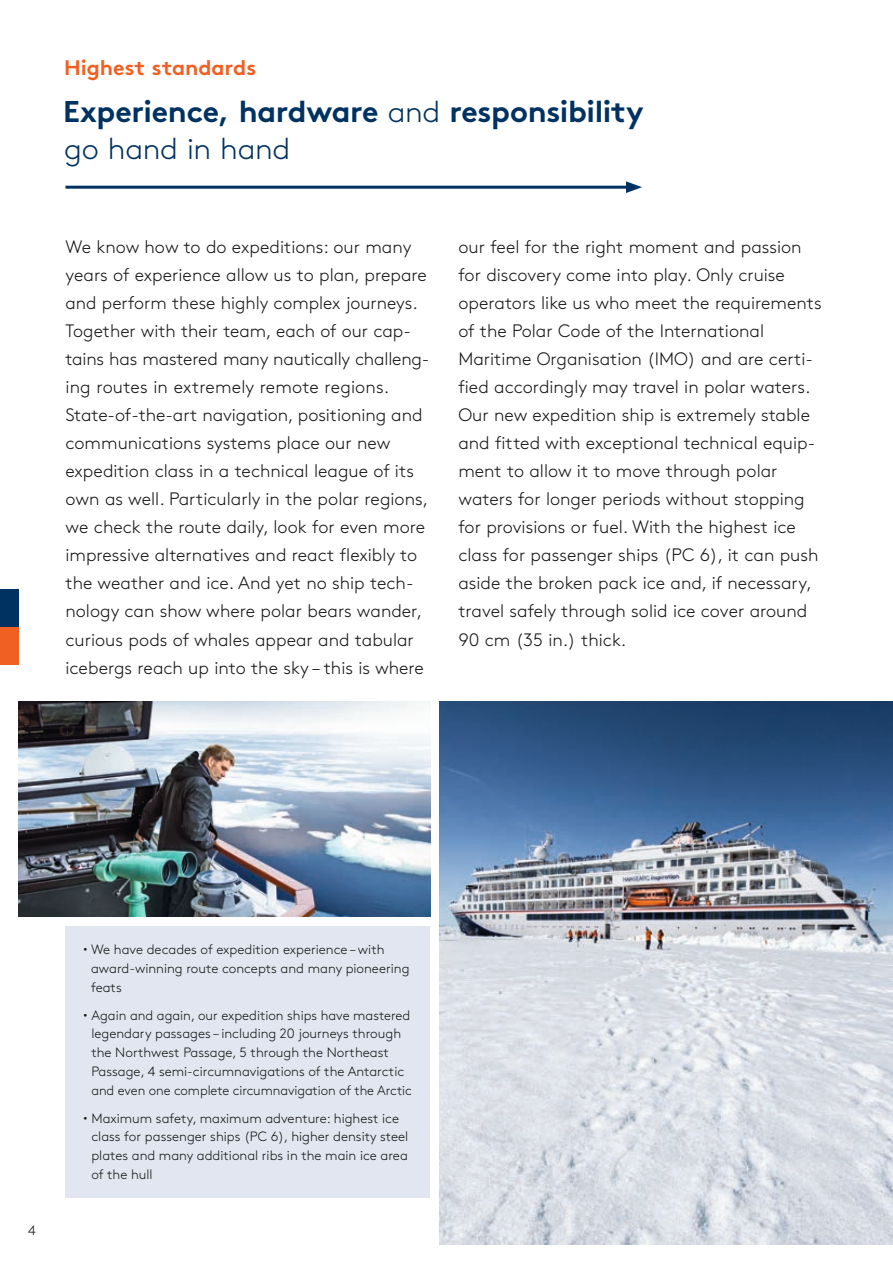
<style>
.page{position:relative;width:893px;height:1263px;background:#fff}
.page>*{position:absolute;margin:0;border:0;box-sizing:border-box;transform-origin:0 0}
.t1{font:700 30px/37.3px "Brown Pro";letter-spacing:-.01em;color:#003261}
.t2{font:700 21px "Brown Pro";color:#f16023}
.t3{font:300 18px/28px "Brown Pro";color:#151616}
.t4{font:300 13.5px/18.8px "Brown Pro";color:#151616}
.s1{font-weight:300}
</style>
<div class="page">
<hr style="left:65px;top:186px;width:567px;height:3px;background:#003261">
<svg style="left:626px;top:181px;width:16px;height:12px"></svg>
<img style="left:18px;top:702px;width:412px;height:215px">
<img style="left:440px;top:702px;width:453px;height:542px">
<div style="left:65px;top:926px;width:365px;height:271px;background:#e1e6f0"></div>
<div style="left:0;top:627px;width:19px;height:37px;background:#f16023"></div>
<div style="left:0;top:589px;width:19px;height:38px;background:#003261"></div>
<p class="t2" style="left:64px;top:50px;width:194px">Highest standards</p>
<h1 class="t1" style="left:63px;top:89px;width:582px">Experience, hardware <span class="s1">and</span> responsibility <span class="s1">go hand in hand</span></h1>
<p class="t3" style="left:65px;top:231px;width:364px">We know how to do expeditions: our many years of experience allow us to plan, prepare and perform these highly complex journeys.<br>Together with their team, each of our cap&shy;tains has mastered many nautically challeng&shy;ing routes in extremely remote regions.<br>State-of-the-art navigation, positioning and communications systems place our new expedition class in a technical league of its own as well. Particularly in the polar regions, we check the route daily, look for even more impressive alternatives and react flexibly to the weather and ice. And yet no ship tech&shy;nology can show where polar bears wander, curious pods of whales appear and tabular icebergs reach up into the sky – this is where</p>
<p class="t3" style="left:458px;top:231px;width:365px">our feel for the right moment and passion for discovery come into play. Only cruise operators like us who meet the requirements of the Polar Code of the International Maritime Organisation (IMO) and are certi&shy;fied accordingly may travel in polar waters.<br>Our new expedition ship is extremely stable and fitted with exceptional technical equip&shy;ment to allow it to move through polar waters for longer periods without stopping for provisions or fuel. With the highest ice class for passenger ships (PC 6), it can push aside the broken pack ice and, if necessary, travel safely through solid ice cover around 90 cm (35 in.) thick.</p>
<p class="t4" style="left:28px;top:1220px;width:9px">4</p>
<p class="t4" style="left:91px;top:939px;width:320px;text-indent:-8px"><sup>•</sup> We have decades of expedition experience – with award-winning route concepts and many pioneering feats</p>
<p class="t4" style="left:91px;top:1005px;width:322px;text-indent:-8px"><sup>•</sup> Again and again, our expedition ships have mastered legendary passages – including 20 journeys through the Northwest Passage, 5 through the Northeast Passage, 4 semi-circumnavigations of the Antarctic and even one complete circumnavigation of the Arctic</p>
<p class="t4" style="left:91px;top:1108px;width:318px;text-indent:-8px"><sup>•</sup> Maximum safety, maximum adventure: highest ice class for passenger ships (PC 6), higher density steel plates and many additional ribs in the main ice area of the hull</p>
</div>
